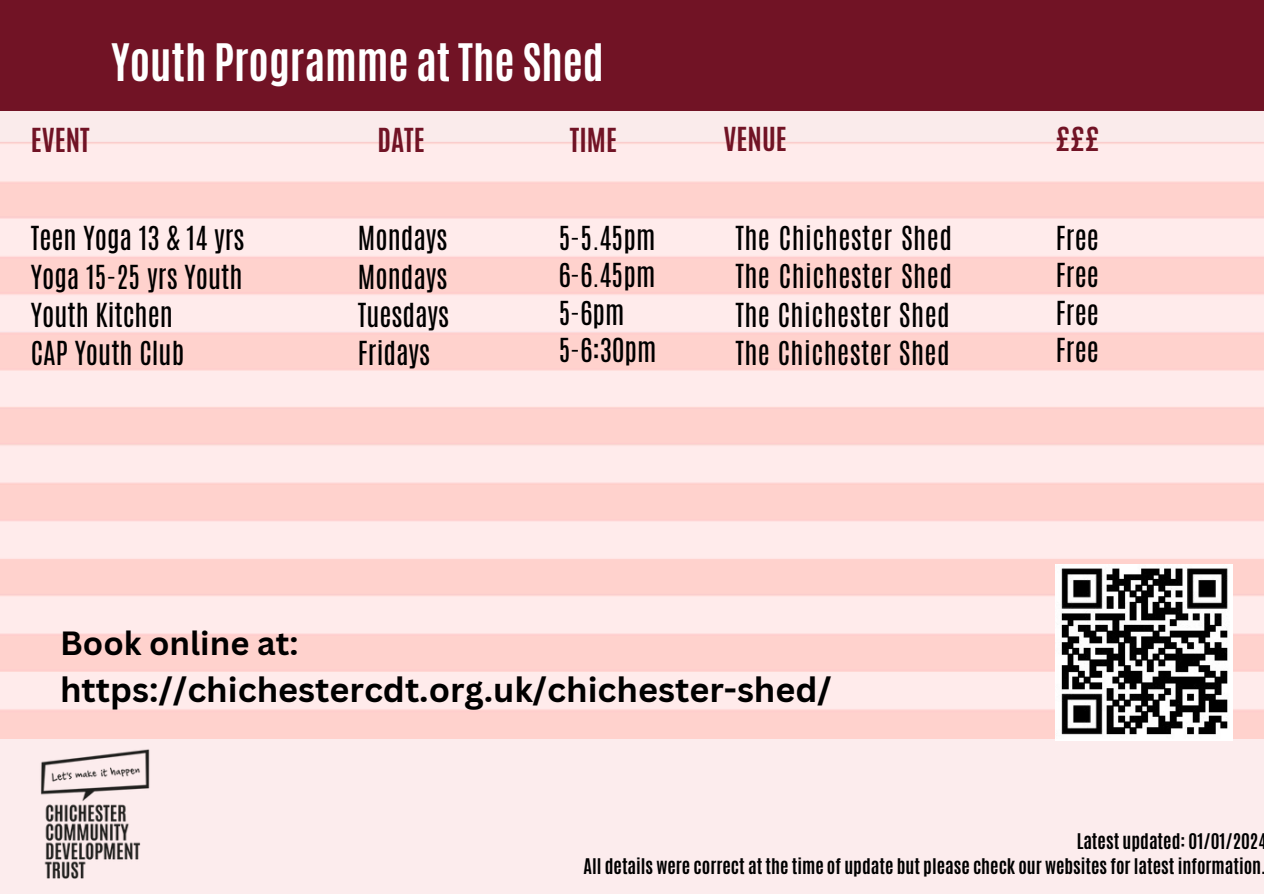
<style>
.page{position:relative;width:1264px;height:894px;background:#fff}
.page>*{position:absolute;margin:0;border:0;box-sizing:border-box;transform-origin:0 0}
.t1{font:700 43.05px "Antonio";color:#fff}
.t2{font:700 34.2px "Canva Sans";color:#000}
.t3{font:700 32.7px "Canva Sans";color:#000}
.t4{font:27.6px/38.2px "Antonio";color:#000;text-align:justify}
.t5{font:700 27.6px "Antonio";color:#711325}
.t6{font:700 18px/24.8px "Antonio";color:#000;text-align:right}
</style>
<div class="page">
<div style="left:0;top:0;width:1263px;height:111px;background:#711325"></div>
<div style="left:0;top:739px;width:1263px;height:154px;background:#fceced"></div>
<img style="left:31px;top:748px;width:129px;height:130px">
<img style="left:1055px;top:564px;width:177px;height:176px">
<h3 class="t1" style="left:112px;top:32px;width:494px">Youth Programme at The Shed</h3>
<h4 class="t5" style="left:31px;top:120px;width:60px">EVENT</h4>
<h3 class="t5" style="left:377px;top:120px;width:49px">DATE</h3>
<h4 class="t5" style="left:570px;top:120px;width:49px">TIME</h4>
<h3 class="t5" style="left:723px;top:119px;width:65px">VENUE</h3>
<h4 class="t5" style="left:1055px;top:119px;width:45px">£££</h4>
<h1 class="t4" style="left:31px;top:219px;width:215px;text-align:left">Teen Yoga 13 &amp; 14 yrs<br>Yoga 15-25 yrs Youth<br>Youth Kitchen<br>CAP Youth Club</h1>
<p class="t4" style="left:358px;top:219px;width:93px">Mondays Mondays Tuesdays Fridays</p>
<h3 class="t4" style="left:735px;top:219px;width:218px">The Chichester Shed The Chichester Shed The Chichester Shed The Chichester Shed</h3>
<h4 class="t4" style="left:559px;top:220px;width:99px;line-height:37.2px;text-align:left">5-5.45pm<br>6-6.45pm<br>5-6pm<br>5-6:30pm</h4>
<p class="t4" style="left:1055px;top:220px;width:44px;line-height:37.2px">Free Free Free Free</p>
<p class="t3" style="left:60px;top:619px;width:240px">Book online at:</p>
<p class="t2" style="left:60px;top:665px;width:773px">https://chichestercdt.org.uk/chichester-shed/</p>
<h4 class="t6" style="left:583px;top:828px;width:684px">Latest updated: 01/01/2024<br>All details were correct at the time of update but please check our websites for latest information.</h4>
</div>
